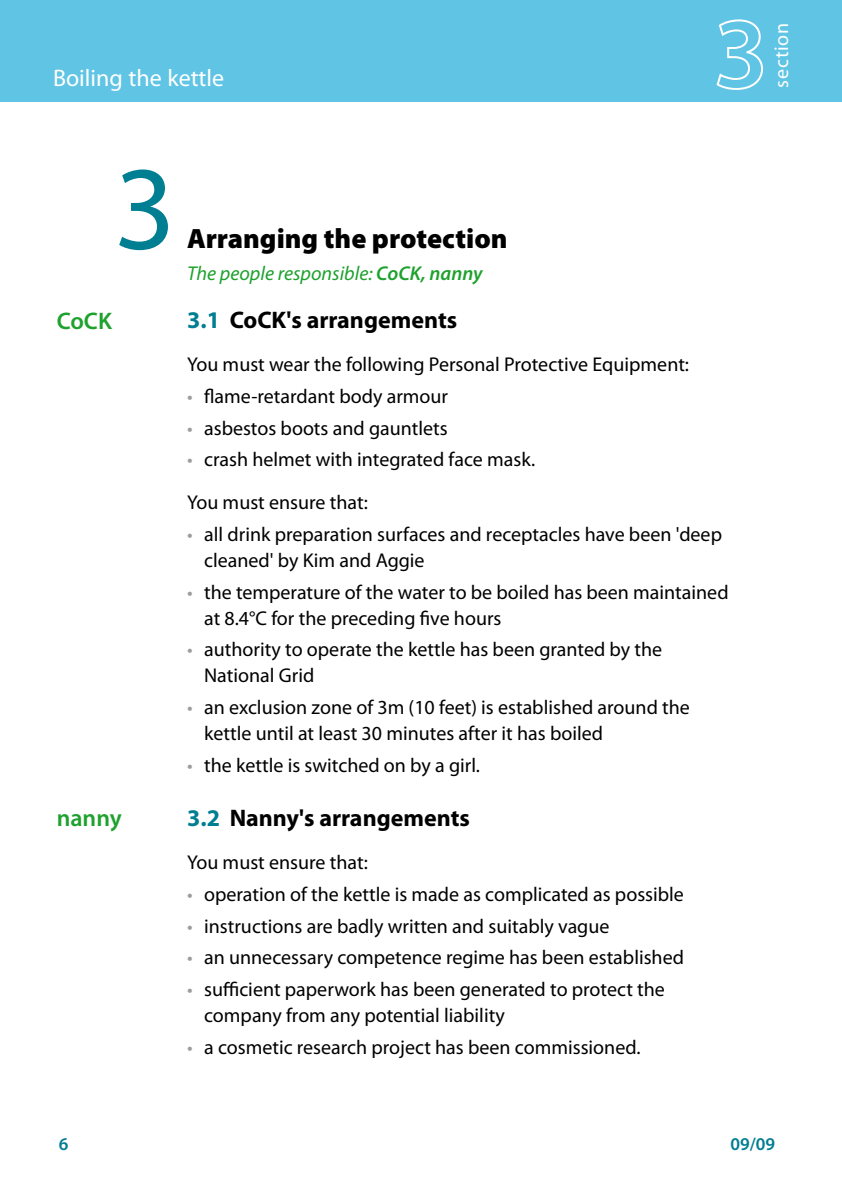
<style>
.page{position:relative;width:842px;height:1191px;background:#fff}
.page>*{position:absolute;margin:0;border:0;box-sizing:border-box;transform-origin:0 0}
.t1{font:120px "Myriad Pro";color:#007e92}
.t2{font:900 28px "Myriad Pro";color:#000}
.t3{font:700 24px "Myriad Pro";color:#000}
.t4{font:24px "Myriad Pro";color:#fff}
.t5{font:600 24px "Myriad Pro";color:#1ea12d}
.t6{font:20px/26px "Myriad Pro";color:#000}
.t7{font:italic 20px "Myriad Pro";color:#1ea12d}
.t8{font:20px "Myriad Pro";letter-spacing:.04em;color:#fff}
.t9{font:600 18px "Myriad Pro";color:#007e92}
.s1{font-weight:600}
.s2{color:#007e92}
.s3{color:#9c9d9f}
</style>
<div class="page">
<div style="left:0;top:0;width:842px;height:102px;background:#60c4e5"></div>
<svg style="left:716px;top:19px;width:47px;height:71px"></svg>
<p class="t4" style="left:53px;top:63px;width:173px">Boiling the kettle</p>
<h1 class="t1" style="left:114px;top:135px;width:63px">3</h1>
<p class="t5" style="left:57px;top:305px;width:57px">CoCK</p>
<p class="t5" style="left:57px;top:803px;width:66px">nanny</p>
<h2 class="t2" style="left:187px;top:220px;width:322px">Arranging the protection</h2>
<p class="t7" style="left:187px;top:260px;width:297px">The people responsible: <span class="s1">CoCK, nanny</span></p>
<p class="t3" style="left:187px;top:304px;width:272px"><span class="s2">3.1</span> CoCK's arrangements</p>
<p class="t6" style="left:187px;top:351px;width:503px">You must wear the following Personal Protective Equipment:</p>
<p class="t6" style="left:187px;top:383px;width:263px"><span class="s3">•</span> flame-retardant body armour</p>
<p class="t6" style="left:187px;top:414px;width:262px"><span class="s3">•</span> asbestos boots and gauntlets</p>
<p class="t6" style="left:187px;top:438px;width:350px;line-height:43px"><span class="s3">•</span> crash helmet with integrated face mask.<br>You must ensure that:</p>
<p class="t6" style="left:204px;top:521px;width:519px;text-indent:-17px"><span class="s3">•</span> all drink preparation surfaces and receptacles have been 'deep cleaned' by Kim and Aggie</p>
<p class="t6" style="left:204px;top:578px;width:526px;text-indent:-17px"><span class="s3">•</span> the temperature of the water to be boiled has been maintained at 8.4°C for the preceding five hours</p>
<p class="t6" style="left:204px;top:636px;width:460px;text-indent:-17px"><span class="s3">•</span> authority to operate the kettle has been granted by the<br>National Grid</p>
<p class="t6" style="left:204px;top:694px;width:487px;text-indent:-17px"><span class="s3">•</span> an exclusion zone of 3m (10 feet) is established around the kettle until at least 30 minutes after it has boiled</p>
<p class="t6" style="left:187px;top:751px;width:294px"><span class="s3">•</span> the kettle is switched on by a girl.</p>
<p class="t3" style="left:187px;top:802px;width:284px"><span class="s2">3.2</span> Nanny's arrangements</p>
<p class="t6" style="left:187px;top:849px;width:182px">You must ensure that:</p>
<p class="t6" style="left:187px;top:880px;width:498px"><span class="s3">•</span> operation of the kettle is made as complicated as possible</p>
<p class="t6" style="left:187px;top:912px;width:424px"><span class="s3">•</span> instructions are badly written and suitably vague</p>
<p class="t6" style="left:187px;top:944px;width:498px"><span class="s3">•</span> an unnecessary competence regime has been established</p>
<p class="t6" style="left:204px;top:976px;width:462px;text-indent:-17px"><span class="s3">•</span> sufficient paperwork has been generated to protect the company from any potential liability</p>
<p class="t6" style="left:187px;top:1033px;width:455px"><span class="s3">•</span> a cosmetic research project has been commissioned.</p>
<p class="t8" style="left:769px;top:88px;width:67px;rotate:-90deg">section</p>
<p class="t9" style="left:731px;top:1132px;width:46px">09/09</p>
</div>
